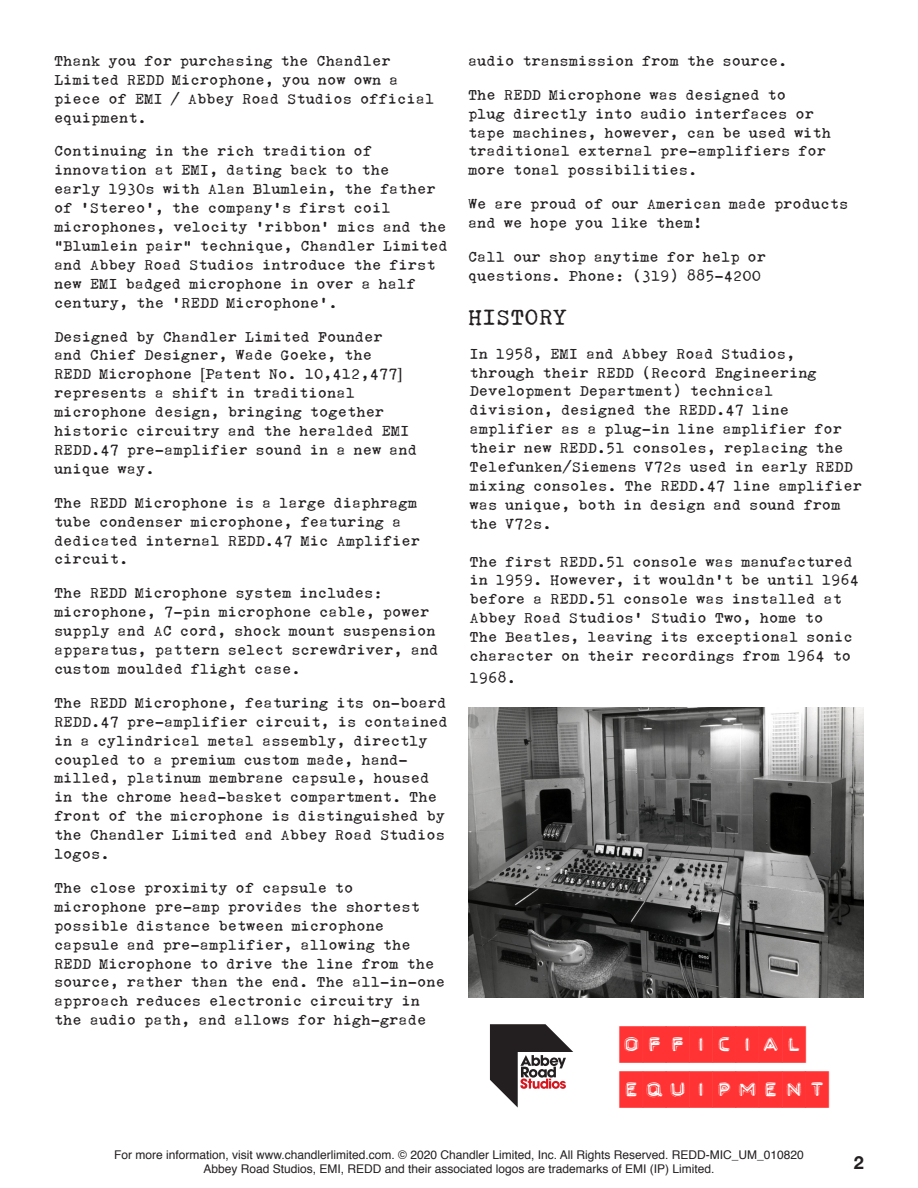
<style>
.page{position:relative;width:918px;height:1188px;background:#fff}
.page>*{position:absolute;margin:0;border:0;box-sizing:border-box;transform-origin:0 0}
.Normal_wrd_2{font:24px "Olivetti Valentine";color:#231f20}
.t1{font:18px "fzm Embossed Label";color:#f33}
.t2{font:700 18px "Helvetica Neue";color:#231f20}
.Normal_wrd_2-2{font:15.75px/18.9px "Olivetti Valentine";color:#231f20}
.t3{font:12px/14.4px "Helvetica";color:#231f20;text-align:center}
.s1{font-family:"Cambria"}
</style>
<div class="page">
<img style="left:469px;top:707px;width:395px;height:291px">
<svg style="left:489px;top:1024px;width:84px;height:84px"></svg>
<p class="Normal_wrd_2-2" style="left:54px;top:52px;width:382px">Thank you for purchasing the Chandler<br>Limited REDD Microphone, you now own a piece of EMI / Abbey Road Studios official equipment.</p>
<p class="Normal_wrd_2-2" style="left:54px;top:143px;width:395px">Continuing in the rich tradition of innovation at EMI, dating back to the<br>early 1930s with Alan Blumlein, the father of ‘Stereo’, the company’s first coil microphones, velocity ‘ribbon’ mics and the “Blumlein pair” technique, Chandler Limited and Abbey Road Studios introduce the first new EMI badged microphone in over a half century, the ‘REDD Microphone’.</p>
<p class="Normal_wrd_2-2" style="left:54px;top:328px;width:365px">Designed by Chandler Limited Founder<br>and Chief Designer, Wade Goeke, the<br>REDD Microphone <span class="s1">[</span>Patent No. 10,412,477<span class="s1">] </span>represents a shift in traditional microphone design, bringing together historic circuitry and the heralded EMI REDD.47 pre-amplifier sound in a new and unique way.</p>
<p class="Normal_wrd_2-2" style="left:54px;top:494px;width:368px">The REDD Microphone is a large diaphragm tube condenser microphone, featuring a dedicated internal REDD.47 Mic Amplifier circuit.</p>
<p class="Normal_wrd_2-2" style="left:54px;top:585px;width:386px">The REDD Microphone system includes: microphone, 7-pin microphone cable, power supply and AC cord, shock mount suspension apparatus, pattern select screwdriver, and custom moulded flight case.</p>
<p class="Normal_wrd_2-2" style="left:54px;top:694px;width:395px">The REDD Microphone, featuring its on-board REDD.47 pre-amplifier circuit, is contained in a cylindrical metal assembly, directly coupled to a premium custom made, hand&shy;milled, platinum membrane capsule, housed in the chrome head-basket compartment. The front of the microphone is distinguished by the Chandler Limited and Abbey Road Studios logos.</p>
<p class="Normal_wrd_2-2" style="left:54px;top:879px;width:393px">The close proximity of capsule to microphone pre-amp provides the shortest possible distance between microphone capsule and pre-amplifier, allowing the REDD Microphone to drive the line from the source, rather than the end. The all-in-one approach reduces electronic circuitry in the audio path, and allows for high-grade</p>
<p class="Normal_wrd_2-2" style="left:468px;top:52px;width:321px">audio transmission from the source.</p>
<p class="Normal_wrd_2-2" style="left:468px;top:86px;width:365px">The REDD Microphone was designed to<br>plug directly into audio interfaces or tape machines, however, can be used with traditional external pre-amplifiers for more tonal possibilities.</p>
<p class="Normal_wrd_2-2" style="left:468px;top:195px;width:382px">We are proud of our American made products and we hope you like them!</p>
<p class="Normal_wrd_2-2" style="left:468px;top:248px;width:300px">Call our shop anytime for help or questions. Phone: (319) 885-4200</p>
<p class="Normal_wrd_2" style="left:468px;top:306px;width:101px">HISTORY</p>
<p class="Normal_wrd_2-2" style="left:470px;top:345px;width:394px">In 1958, EMI and Abbey Road Studios, through their REDD (Record Engineering Development Department) technical<br>division, designed the REDD.47 line amplifier as a plug-in line amplifier for their new REDD.51 consoles, replacing the Telefunken/Siemens V72s used in early REDD mixing consoles. The REDD.47 line amplifier was unique, both in design and sound from the V72s.</p>
<p class="Normal_wrd_2-2" style="left:470px;top:553px;width:391px">The first REDD.51 console was manufactured in 1959. However, it wouldn’t be until 1964 before a REDD.51 console was installed at Abbey Road Studios’ Studio Two, home to<br>The Beatles, leaving its exceptional sonic character on their recordings from 1964 to</p>
<p class="Normal_wrd_2-2" style="left:470px;top:669px;width:48px">1968.</p>
<p class="t1" style="left:620px;top:1034px;width:187px">OFFICIAL</p>
<p class="t1" style="left:620px;top:1079px;width:210px">EQUIPMENT</p>
<p class="t3" style="left:114px;top:1148px;width:691px">For more information, visit www.chandlerlimited.com. © 2020 Chandler Limited, Inc. All Rights Reserved. REDD-MIC_UM_010820<br>Abbey Road Studios, EMI, REDD and their associated logos are trademarks of EMI (IP) Limited.</p>
<p class="t2" style="left:854px;top:1148px;width:12px">2</p>
</div>
